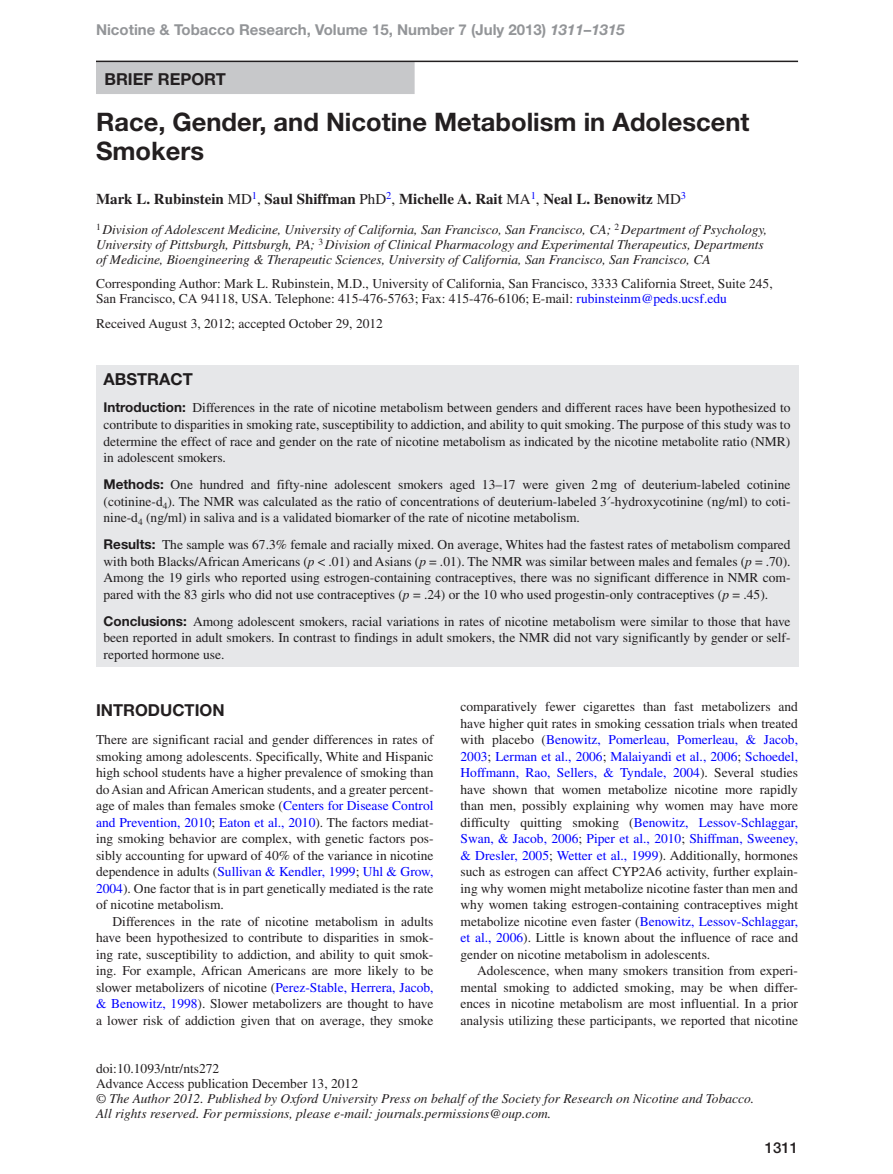
<style>
.page{position:relative;width:893px;height:1174px;background:#fff}
.page>*{position:absolute;margin:0;border:0;box-sizing:border-box;transform-origin:0 0}
.t1{font:700 25.5px/28.5px "Helvetica Neue LT Std";color:#231f20}
.t2{font:700 16.5px "Helvetica Neue LT Std";color:#231f20}
.t3{font:700 15px "Times LT Std";color:#231f20}
.t4{font:700 15px "Helvetica Neue LT Std";color:#939598}
.t5{font:500 15px "Helvetica Neue LT Std";color:#231f20}
.t6{font:13.5px/16.5px "Times LT Std";color:#231f20;text-align:justify}
.t7{font:italic 13.5px/15px "Times LT Std";color:#231f20}
.s1{font-style:italic}
.s2{font-weight:400}
.s3{color:#00f}
.s4{font-family:"Helvetica Neue LT Std";font-weight:700}
.s5{font-family:"Gandhari Unicode"}
</style>
<div class="page">
<div style="left:96px;top:61px;width:319px;height:33px;background:#c7c8ca"></div>
<hr style="left:96px;top:61px;width:702px;height:1px;background:#231f20">
<div style="left:96px;top:365px;width:702px;height:301px;background:#e6e7e9"></div>
<p class="t4" style="left:96px;top:20px;width:530px">Nicotine &amp; Tobacco Research, Volume 15, Number 7 (July 2013) <span class="s1">1311</span>–<span class="s1">1315</span></p>
<p class="t2" style="left:104px;top:68px;width:123px">Brief Report</p>
<h1 class="t1" style="left:96px;top:107px;width:655px">Race, Gender, and Nicotine Metabolism in Adolescent<br>Smokers</h1>
<p class="t3" style="left:96px;top:190px;width:592px">Mark L. Rubinstein <span class="s2">MD</span><sup>1</sup><span class="s2">,</span> Saul Shiffman <span class="s2">PhD</span><sup>2</sup><span class="s2">,</span> Michelle A. Rait <span class="s2">MA</span><sup>1</sup><span class="s2">,</span> Neal L. Benowitz <span class="s2">MD</span><sup>3</sup></p>
<p class="t7" style="left:96px;top:222px;width:673px"><sup>1</sup> Division of Adolescent Medicine, University of California, San Francisco, San Francisco, CA; <sup>2</sup> Department of Psychology,<br>University of Pittsburgh, Pittsburgh, PA; <sup>3</sup> Division of Clinical Pharmacology and Experimental Therapeutics, Departments of Medicine, Bioengineering &amp; Therapeutic Sciences, University of California, San Francisco, San Francisco, CA</p>
<p class="t6" style="left:96px;top:276px;width:678px;line-height:15px">Corresponding Author: Mark L. Rubinstein, M.D., University of California, San Francisco, 3333 California Street, Suite 245,<br>San Francisco, CA 94118, USA. Telephone: 415-476-5763; Fax: 415-476-6106; E-mail: <span class="s3">rubinsteinm@peds.ucsf.edu</span></p>
<p class="t6" style="left:96px;top:315px;width:289px">Received August 3, 2012; accepted October 29, 2012</p>
<p class="t2" style="left:104px;top:369px;width:91px">Abstract</p>
<p class="t6" style="left:104px;top:399px;width:689px"><span class="s4">Introduction:</span> Differences in the rate of nicotine metabolism between genders and different races have been hypothesized to contribute to disparities in smoking rate, susceptibility to addiction, and ability to quit smoking. The purpose of this study was to determine the effect of race and gender on the rate of nicotine metabolism as indicated by the nicotine metabolite ratio (NMR) in adolescent smokers.</p>
<p class="t6" style="left:103px;top:476px;width:689px"><span class="s4">Methods:</span> One hundred and fifty-nine adolescent smokers aged 13–17 were given 2mg of deuterium-labeled cotinine (cotinine-d<sub>4</sub>). The NMR was calculated as the ratio of concentrations of deuterium-labeled 3<span class="s5">′</span>-hydroxycotinine (ng/ml) to coti&shy;nine-d<sub>4</sub> (ng/ml) in saliva and is a validated biomarker of the rate of nicotine metabolism.</p>
<p class="t6" style="left:103px;top:536px;width:689px"><span class="s4">Results:</span> The sample was 67.3% female and racially mixed. On average, Whites had the fastest rates of metabolism compared with both Blacks/African Americans (<span class="s1">p</span> &lt; .01) and Asians (<span class="s1">p</span> = .01). The NMR was similar between males and females (<span class="s1">p</span> = .70).<br>Among the 19 girls who reported using estrogen-containing contraceptives, there was no significant difference in NMR com&shy;pared with the 83 girls who did not use contraceptives (<span class="s1">p</span> = .24) or the 10 who used progestin-only contraceptives (<span class="s1">p</span> = .45).</p>
<p class="t6" style="left:103px;top:612px;width:689px"><span class="s4">Conclusions:</span> Among adolescent smokers, racial variations in rates of nicotine metabolism were similar to those that have been reported in adult smokers. In contrast to findings in adult smokers, the NMR did not vary significantly by gender or self&shy;reported hormone use.</p>
<p class="t2" style="left:96px;top:699px;width:128px">Introduction</p>
<p class="t6" style="left:96px;top:731px;width:339px">There are significant racial and gender differences in rates of smoking among adolescents. Specifically, White and Hispanic high school students have a higher prevalence of smoking than do Asian and African American students, and a greater percent&shy;age of males than females smoke (<span class="s3">Centers for Disease Control and Prevention, 2010</span>; <span class="s3">Eaton et al., 2010</span>). The factors mediat&shy;ing smoking behavior are complex, with genetic factors pos&shy;sibly accounting for upward of 40% of the variance in nicotine dependence in adults (<span class="s3">Sullivan &amp; Kendler, 1999</span>; <span class="s3">Uhl &amp; Grow, 2004</span>). One factor that is in part genetically mediated is the rate of nicotine metabolism.</p>
<p class="t6" style="left:96px;top:912px;width:339px;text-indent:16px">Differences in the rate of nicotine metabolism in adults have been hypothesized to contribute to disparities in smok&shy;ing rate, susceptibility to addiction, and ability to quit smok&shy;ing. For example, African Americans are more likely to be slower metabolizers of nicotine (<span class="s3">Perez-Stable, Herrera, Jacob, &amp; Benowitz, 1998</span>). Slower metabolizers are thought to have a lower risk of addiction given that on average, they smoke</p>
<p class="t6" style="left:96px;top:1060px;width:125px">doi:10.1093/ntr/nts272</p>
<p class="t6" style="left:96px;top:1075px;width:264px">Advance Access publication December 13, 2012</p>
<p class="t6" style="left:460px;top:698px;width:339px">comparatively fewer cigarettes than fast metabolizers and have higher quit rates in smoking cessation trials when treated with placebo (<span class="s3">Benowitz, Pomerleau, Pomerleau, &amp; Jacob, 2003</span>; <span class="s3">Lerman et al., 2006</span>; <span class="s3">Malaiyandi et al., 2006</span>; <span class="s3">Schoedel, Hoffmann, Rao, Sellers, &amp; Tyndale, 2004</span>). Several studies have shown that women metabolize nicotine more rapidly than men, possibly explaining why women may have more difficulty quitting smoking (<span class="s3">Benowitz, Lessov-Schlaggar, Swan, &amp; Jacob, 2006</span>; <span class="s3">Piper et al., 2010</span>; <span class="s3">Shiffman, Sweeney, &amp; Dresler, 2005</span>; <span class="s3">Wetter et al., 1999</span>). Additionally, hormones such as estrogen can affect CYP2A6 activity, further explain&shy;ing why women might metabolize nicotine faster than men and why women taking estrogen-containing contraceptives might metabolize nicotine even faster (<span class="s3">Benowitz, Lessov-Schlaggar, et al., 2006</span>). Little is known about the influence of race and gender on nicotine metabolism in adolescents.</p>
<p class="t6" style="left:461px;top:962px;width:339px;text-indent:16px">Adolescence, when many smokers transition from experi&shy;mental smoking to addicted smoking, may be when differ&shy;ences in nicotine metabolism are most influential. In a prior analysis utilizing these participants, we reported that nicotine</p>
<p class="t7" style="left:96px;top:1090px;width:660px">© The Author 2012. Published by Oxford University Press on behalf of the Society for Research on Nicotine and Tobacco.<br>All rights reserved. For permissions, please e-mail: journals.permissions@oup.com.</p>
<p class="t5" style="left:765px;top:1139px;width:35px">1311</p>
</div>
